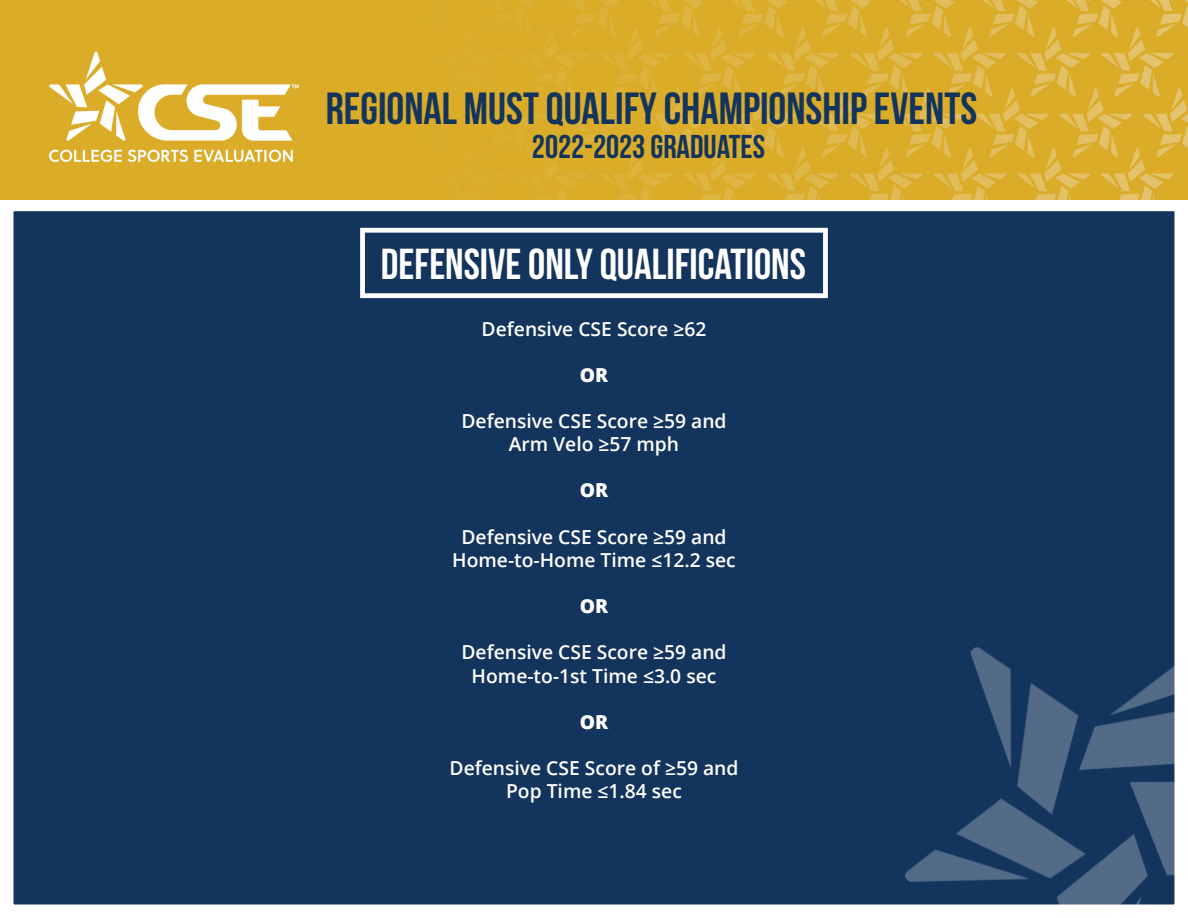
<style>
.page{position:relative;width:1188px;height:918px;background:#fff}
.page>*{position:absolute;margin:0;border:0;box-sizing:border-box;transform-origin:0 0}
.t1{font:45px "Bebas Neue";color:#13345c}
.t2{font:43.35px "Bebas Neue";color:#fff}
.t3{font:33px "Bebas Neue";color:#13345c}
.t4{font:600 19.35px "Open Sans";color:#fff}
.t5{font:800 19.35px "Open Sans";color:#fff}
</style>
<div class="page">
<img style="left:0;top:0;width:1188px;height:199px">
<div style="left:10px;top:208px;width:1168px;height:700px;background:#13345c"></div>
<div style="left:8px;top:205px;width:1172px;height:705px;border:6px solid #fff"></div>
<img style="left:820px;top:530px;width:360px;height:380px">
<div style="left:360px;top:228px;width:468px;height:70px;border:5px solid #fff"></div>
<p class="t1" style="left:326px;top:84px;width:653px">REGIONAL MUST QUALIFY CHAMPIONSHIP EVENTS</p>
<p class="t3" style="left:532px;top:129px;width:235px">2022-2023 GRADUATES</p>
<p class="t2" style="left:381px;top:240px;width:427px">DEFENSIVE ONLY QUALIFICATIONS</p>
<p class="t4" style="left:482px;top:315px;width:226px">Defensive CSE Score ≥62</p>
<p class="t5" style="left:580px;top:360px;width:30px">OR</p>
<p class="t4" style="left:461px;top:408px;width:267px">Defensive CSE Score ≥59 and</p>
<p class="t4" style="left:509px;top:431px;width:172px">Arm Velo ≥57 mph</p>
<p class="t5" style="left:580px;top:476px;width:30px">OR</p>
<p class="t4" style="left:461px;top:523px;width:267px">Defensive CSE Score ≥59 and</p>
<p class="t4" style="left:452px;top:547px;width:285px">Home-to-Home Time ≤12.2 sec</p>
<p class="t5" style="left:580px;top:591px;width:30px">OR</p>
<p class="t4" style="left:461px;top:639px;width:267px">Defensive CSE Score ≥59 and</p>
<p class="t4" style="left:472px;top:662px;width:246px">Home-to-1st Time ≤3.0 sec</p>
<p class="t5" style="left:580px;top:707px;width:30px">OR</p>
<p class="t4" style="left:450px;top:755px;width:290px">Defensive CSE Score of ≥59 and</p>
<p class="t4" style="left:506px;top:778px;width:177px">Pop Time ≤1.84 sec</p>
</div>
